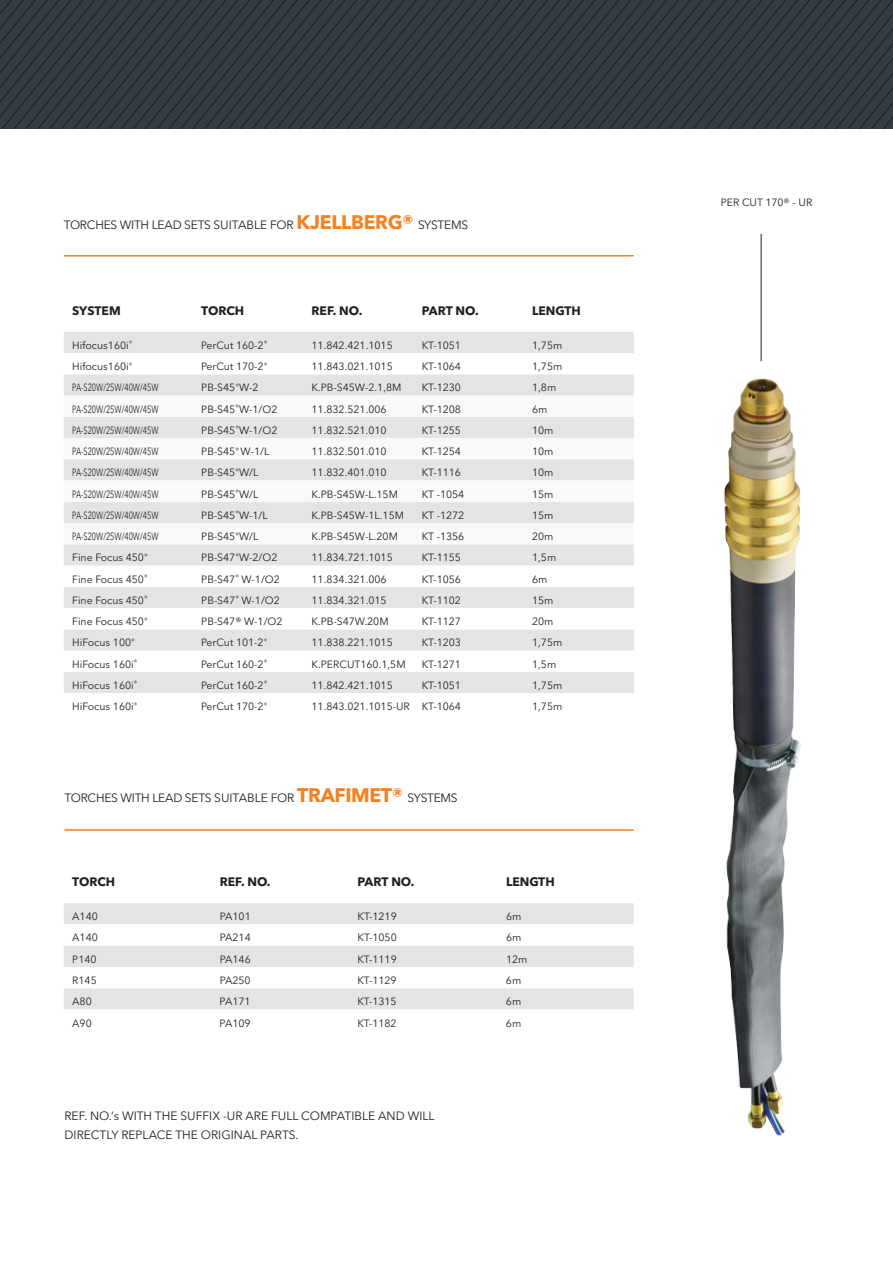
<style>
.page{position:relative;width:893px;height:1263px;background:#fff}
.page>*{position:absolute;margin:0;border:0;box-sizing:border-box;transform-origin:0 0}
.t1{font:700 19.5px "Avenir Next LT Pro";color:#f58220}
.t2{font:700 12.15px "Avenir Next LT Pro";color:#231f20}
.t3{font:12px "Avenir Next LT Pro";letter-spacing:-.02em;color:#231f20}
.t4{font:12px/19.5px "Avenir Next LT Pro";color:#231f20}
.t5{font:10.5px "Avenir Next LT Pro";color:#231f20}
.t6{font:10.5px "Avenir Next LT Pro";color:#231f20;scale:.7 1}
.s1{font-weight:700;font-size:19.5px;color:#f58220}
</style>
<div class="page">
<svg style="left:0;top:0;width:893px;height:129px;background:#32393f"></svg>
<div style="left:64px;top:903px;width:570px;height:21px;background:#e3e4e6"></div>
<svg style="left:64px;top:946px;width:570px;height:63px;fill:#e3e4e6"></svg>
<hr style="left:64px;top:829px;width:570px;height:2px;background:#f58220">
<div style="left:64px;top:332px;width:570px;height:21px;background:#e3e4e6"></div>
<svg style="left:64px;top:374px;width:570px;height:319px;fill:#e3e4e6"></svg>
<svg style="left:64px;top:395px;width:570px;height:149px"></svg>
<hr style="left:64px;top:255px;width:570px;height:1px;background:#f58220">
<img style="left:724px;top:336px;width:77px;height:800px">
<hr style="left:761px;top:234px;width:1px;height:127px;background:#231f20">
<p class="t3" style="left:64px;top:218px;width:406px">TORCHES WITH LEAD SETS SUITABLE FOR <span class="s1">KJELLBERG®</span> SYSTEMS</p>
<p class="t2" style="left:72px;top:304px;width:25px">SYSTEM</p>
<p class="t2" style="left:201px;top:304px;width:10px">TORCH</p>
<p class="t2" style="left:312px;top:304px;width:52px">REF. NO.</p>
<p class="t2" style="left:422px;top:304px;width:9px">PART</p>
<p class="t2" style="left:456px;top:304px;width:25px">NO .</p>
<p class="t2" style="left:532px;top:304px;width:9px">LEN</p>
<p class="t2" style="left:556px;top:304px;width:18px">GTH</p>
<p class="t5" style="left:72px;top:339px;width:62px">Hifocus160i<sup>®</sup></p>
<p class="t5" style="left:201px;top:339px;width:68px">PerCut 160-2<sup>®</sup></p>
<p class="t5" style="left:312px;top:339px;width:83px">11.842.421.1015</p>
<p class="t5" style="left:422px;top:339px;width:41px">KT-1051</p>
<p class="t5" style="left:532px;top:339px;width:32px">1,75m</p>
<p class="t5" style="left:72px;top:360px;width:62px">Hifocus160i<sup>®</sup></p>
<p class="t5" style="left:201px;top:360px;width:68px">PerCut 170-2<sup>®</sup></p>
<p class="t5" style="left:312px;top:360px;width:83px">11.843.021.1015</p>
<p class="t5" style="left:422px;top:360px;width:41px">KT-1064</p>
<p class="t5" style="left:532px;top:360px;width:32px">1,75m</p>
<p class="t6" style="left:72px;top:381px;width:125px">PA-S20W/25W/40W/45W</p>
<p class="t5" style="left:201px;top:381px;width:59px">PB-S45<sup>®</sup>W-2</p>
<p class="t5" style="left:312px;top:381px;width:91px">K.PB-S45W-2.1,8M</p>
<p class="t5" style="left:422px;top:381px;width:41px">KT-1230</p>
<p class="t5" style="left:532px;top:381px;width:26px">1,8m</p>
<p class="t6" style="left:72px;top:403px;width:125px">PA-S20W/25W/40W/45W</p>
<p class="t5" style="left:201px;top:403px;width:78px">PB-S45<sup>®</sup>W-1/O2</p>
<p class="t5" style="left:312px;top:403px;width:77px">11.832.521.006</p>
<p class="t5" style="left:422px;top:403px;width:41px">KT-1208</p>
<p class="t5" style="left:532px;top:403px;width:17px">6m</p>
<p class="t6" style="left:72px;top:424px;width:125px">PA-S20W/25W/40W/45W</p>
<p class="t5" style="left:201px;top:424px;width:78px">PB-S45<sup>®</sup>W-1/O2</p>
<p class="t5" style="left:312px;top:424px;width:77px">11.832.521.010</p>
<p class="t5" style="left:422px;top:424px;width:41px">KT-1255</p>
<p class="t5" style="left:532px;top:424px;width:23px">10m</p>
<p class="t6" style="left:72px;top:445px;width:125px">PA-S20W/25W/40W/45W</p>
<p class="t5" style="left:201px;top:445px;width:70px">PB-S45<sup>®</sup> W-1/L</p>
<p class="t5" style="left:312px;top:445px;width:77px">11.832.501.010</p>
<p class="t5" style="left:422px;top:445px;width:41px">KT-1254</p>
<p class="t5" style="left:532px;top:445px;width:23px">10m</p>
<p class="t6" style="left:72px;top:466px;width:125px">PA-S20W/25W/40W/45W</p>
<p class="t5" style="left:201px;top:466px;width:59px">PB-S45<sup>®</sup>W/L</p>
<p class="t5" style="left:312px;top:466px;width:77px">11.832.401.010</p>
<p class="t5" style="left:422px;top:466px;width:41px">KT-1116</p>
<p class="t5" style="left:532px;top:466px;width:23px">10m</p>
<p class="t6" style="left:72px;top:488px;width:125px">PA-S20W/25W/40W/45W</p>
<p class="t5" style="left:201px;top:488px;width:59px">PB-S45<sup>®</sup>W/L</p>
<p class="t5" style="left:312px;top:488px;width:88px">K.PB-S45W-L.15M</p>
<p class="t5" style="left:422px;top:488px;width:44px">kt -1054</p>
<p class="t5" style="left:532px;top:488px;width:23px">15m</p>
<p class="t6" style="left:72px;top:509px;width:125px">PA-S20W/25W/40W/45W</p>
<p class="t5" style="left:201px;top:509px;width:68px">PB-S45<sup>®</sup>W-1/L</p>
<p class="t5" style="left:312px;top:509px;width:94px">K.PB-S45W-1L.15M</p>
<p class="t5" style="left:422px;top:509px;width:44px">kt -1272</p>
<p class="t5" style="left:532px;top:509px;width:23px">15m</p>
<p class="t6" style="left:72px;top:530px;width:125px">PA-S20W/25W/40W/45W</p>
<p class="t5" style="left:201px;top:530px;width:59px">PB-S45<sup>®</sup>W/L</p>
<p class="t5" style="left:312px;top:530px;width:88px">K.PB-S45W-L.20M</p>
<p class="t5" style="left:422px;top:530px;width:44px">kt -1356</p>
<p class="t5" style="left:532px;top:530px;width:23px">20m</p>
<p class="t5" style="left:72px;top:551px;width:77px">Fine Focus 450<sup>®</sup></p>
<p class="t5" style="left:201px;top:551px;width:78px">PB-S47<sup>®</sup>W-2/O2</p>
<p class="t5" style="left:312px;top:551px;width:83px">11.834.721.1015</p>
<p class="t5" style="left:422px;top:551px;width:41px">KT-1155</p>
<p class="t5" style="left:532px;top:551px;width:26px">1,5m</p>
<p class="t5" style="left:72px;top:573px;width:77px">Fine Focus 450<sup>®</sup></p>
<p class="t5" style="left:201px;top:573px;width:80px">PB-S47<sup>®</sup> W-1/O2</p>
<p class="t5" style="left:312px;top:573px;width:77px">11.834.321.006</p>
<p class="t5" style="left:422px;top:573px;width:41px">KT-1056</p>
<p class="t5" style="left:532px;top:573px;width:17px">6m</p>
<p class="t5" style="left:72px;top:594px;width:77px">Fine Focus 450<sup>®</sup></p>
<p class="t5" style="left:201px;top:594px;width:80px">PB-S47<sup>®</sup> W-1/O2</p>
<p class="t5" style="left:312px;top:594px;width:77px">11.834.321.015</p>
<p class="t5" style="left:422px;top:594px;width:41px">KT-1102</p>
<p class="t5" style="left:532px;top:594px;width:23px">15m</p>
<p class="t5" style="left:72px;top:615px;width:77px">Fine Focus 450<sup>®</sup></p>
<p class="t5" style="left:201px;top:615px;width:83px">PB-S47® W-1/O2</p>
<p class="t5" style="left:312px;top:615px;width:79px">K.PB-S47W.20M</p>
<p class="t5" style="left:422px;top:615px;width:41px">KT-1127</p>
<p class="t5" style="left:532px;top:615px;width:23px">20m</p>
<p class="t5" style="left:72px;top:636px;width:64px">HiFocus 100<sup>®</sup></p>
<p class="t5" style="left:201px;top:636px;width:68px">PerCut 101-2<sup>®</sup></p>
<p class="t5" style="left:312px;top:636px;width:83px">11.838.221.1015</p>
<p class="t5" style="left:422px;top:636px;width:41px">KT-1203</p>
<p class="t5" style="left:532px;top:636px;width:32px">1,75m</p>
<p class="t5" style="left:72px;top:658px;width:67px">HiFocus 160i<sup>®</sup></p>
<p class="t5" style="left:201px;top:658px;width:68px">PerCut 160-2<sup>®</sup></p>
<p class="t5" style="left:312px;top:658px;width:96px">K.PERCUT160.1,5M</p>
<p class="t5" style="left:422px;top:658px;width:41px">KT-1271</p>
<p class="t5" style="left:532px;top:658px;width:26px">1,5m</p>
<p class="t5" style="left:72px;top:679px;width:67px">HiFocus 160i<sup>®</sup></p>
<p class="t5" style="left:201px;top:679px;width:68px">PerCut 160-2<sup>®</sup></p>
<p class="t5" style="left:312px;top:679px;width:83px">11.842.421.1015</p>
<p class="t5" style="left:422px;top:679px;width:41px">KT-1051</p>
<p class="t5" style="left:532px;top:679px;width:32px">1,75m</p>
<p class="t5" style="left:72px;top:700px;width:67px">HiFocus 160i<sup>®</sup></p>
<p class="t5" style="left:201px;top:700px;width:68px">PerCut 170-2<sup>®</sup></p>
<p class="t5" style="left:312px;top:700px;width:151px">11.843.021.1015-UR KT-1064</p>
<p class="t5" style="left:532px;top:700px;width:32px">1,75m</p>
<p class="t3" style="left:64px;top:791px;width:247px">TORCHES WITH LEAD SETS SUITABLE FOR <span class="s1">TRA</span></p>
<h1 class="t1" style="left:334px;top:784px;width:31px">FIMET</h1>
<p class="t3" style="left:392px;top:791px;width:67px"><span class="s1">®</span> SYSTEMS</p>
<p class="t2" style="left:72px;top:874px;width:10px">TORCH</p>
<p class="t2" style="left:220px;top:874px;width:52px">REF. NO.</p>
<p class="t2" style="left:358px;top:874px;width:9px">PART</p>
<p class="t2" style="left:391px;top:874px;width:25px">NO .</p>
<p class="t2" style="left:506px;top:874px;width:9px">LEN</p>
<p class="t2" style="left:529px;top:874px;width:18px">GTH</p>
<p class="t5" style="left:72px;top:910px;width:27px">A140</p>
<p class="t5" style="left:220px;top:910px;width:33px">PA101</p>
<p class="t5" style="left:358px;top:910px;width:41px">KT-1219</p>
<p class="t5" style="left:506px;top:910px;width:17px">6m</p>
<p class="t5" style="left:72px;top:931px;width:27px">A140</p>
<p class="t5" style="left:220px;top:931px;width:33px">PA214</p>
<p class="t5" style="left:358px;top:931px;width:41px">KT-1050</p>
<p class="t5" style="left:506px;top:931px;width:17px">6m</p>
<p class="t5" style="left:72px;top:953px;width:26px">P140</p>
<p class="t5" style="left:220px;top:953px;width:33px">PA146</p>
<p class="t5" style="left:357px;top:953px;width:41px">KT-1119</p>
<p class="t5" style="left:506px;top:953px;width:23px">12m</p>
<p class="t5" style="left:72px;top:974px;width:26px">R145</p>
<p class="t5" style="left:220px;top:974px;width:33px">PA250</p>
<p class="t5" style="left:357px;top:974px;width:41px">KT-1129</p>
<p class="t5" style="left:506px;top:974px;width:17px">6m</p>
<p class="t5" style="left:72px;top:995px;width:21px">A80</p>
<p class="t5" style="left:220px;top:995px;width:33px">PA171</p>
<p class="t5" style="left:357px;top:995px;width:41px">KT-1315</p>
<p class="t5" style="left:506px;top:995px;width:17px">6m</p>
<p class="t5" style="left:72px;top:1016px;width:21px">A90</p>
<p class="t5" style="left:220px;top:1016px;width:33px">PA109</p>
<p class="t5" style="left:357px;top:1016px;width:41px">KT-1182</p>
<p class="t5" style="left:506px;top:1016px;width:17px">6m</p>
<p class="t4" style="left:64px;top:1106px;width:372px">REF. NO.‘s WITH THE SUFFIX -UR ARE FULL COMPATIBLE AND WILL<br>DIRECTLY REPLACE THE ORIGINAL PARTS.</p>
<p class="t5" style="left:721px;top:196px;width:93px">PER CUT 170® - UR</p>
</div>
